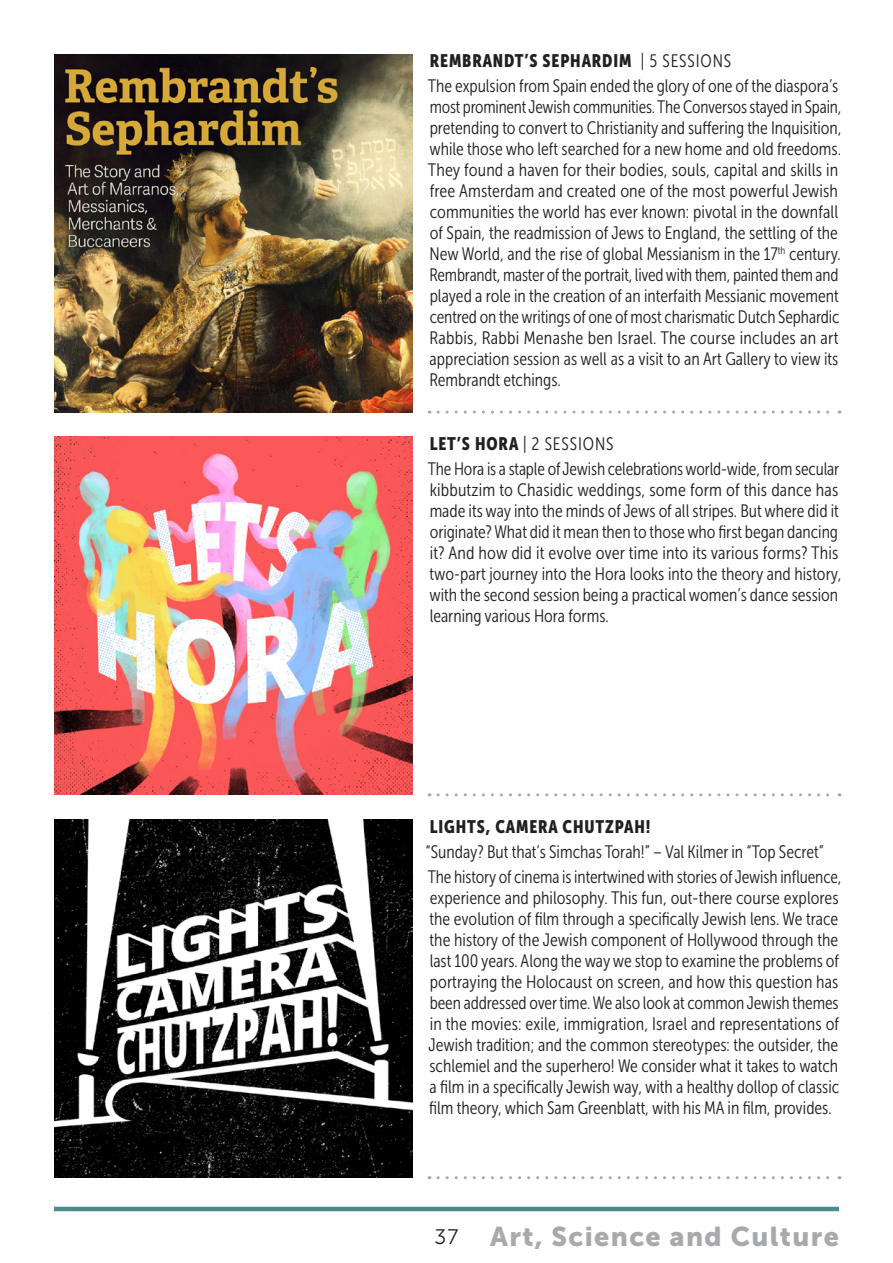
<style>
.page{position:relative;width:893px;height:1263px;background:#fff}
.page>*{position:absolute;margin:0;border:0;box-sizing:border-box;transform-origin:0 0}
.Section_Footer{font:27px "Museo Sans 900";letter-spacing:.05em;color:#a8a9ad}
.Page_Number{font:21px "Museo Sans 300";color:#231f20}
.Course_Copy{font:18px/21px "Museo Sans Cond 300";color:#231f20;scale:.96 1}
.Course_Copy-2{font:18px/21px "Museo Sans Cond 300";color:#231f20}
.Course_header{font:18px "Museo Sans Cond 900";letter-spacing:.05em;color:#231f20}
.Course_header-2{font:18px "Museo Sans Cond 300";letter-spacing:.05em;color:#231f20}
.s1{font-family:"Museo Sans Cond 300"}
.s2{font-family:"Museo Sans Cond 900"}
</style>
<div class="page">
<hr style="left:54px;top:1207px;width:785px;height:4px;background:#4d8b8b">
<svg style="left:438px;top:411px;width:402px;height:3px"></svg>
<svg style="left:438px;top:1176px;width:402px;height:3px"></svg>
<svg style="left:438px;top:793px;width:402px;height:3px"></svg>
<img style="left:54px;top:437px;width:358px;height:358px">
<img style="left:54px;top:820px;width:358px;height:358px">
<img style="left:54px;top:54px;width:358px;height:358px">
<p class="Course_header" style="left:430px;top:50px;width:303px">REMBRANDT’S SEPHARDIM <span class="s1">| 5 SESSIONS</span></p>
<p class="Course_Copy-2" style="left:428px;top:76px;width:415px">The expulsion from Spain ended the glory of one of the diaspora’s most prominent Jewish communities. The Conversos stayed in Spain, pretending to convert to Christianity and suffering the Inquisition, while those who left searched for a new home and old freedoms.<br>They found a haven for their bodies, souls, capital and skills in free Amsterdam and created one of the most powerful Jewish communities the world has ever known: pivotal in the downfall of Spain, the readmission of Jews to England, the settling of the New World, and the rise of global Messianism in the 17<sup>th</sup> century.<br>Rembrandt, master of the portrait, lived with them, painted them and played a role in the creation of an interfaith Messianic movement centred on the writings of one of most charismatic Dutch Sephardic Rabbis, Rabbi Menashe ben Israel. The course includes an art appreciation session as well as a visit to an Art Gallery to view its Rembrandt etchings.</p>
<p class="Course_header-2" style="left:430px;top:434px;width:185px"><span class="s2">LET’S HORA</span> | 2 SESSIONS</p>
<p class="Course_Copy" style="left:428px;top:458px;width:432px">The Hora is a staple of Jewish celebrations world-wide, from secular kibbutzim to Chasidic weddings, some form of this dance has made its way into the minds of Jews of all stripes. But where did it originate? What did it mean then to those who first began dancing it? And how did it evolve over time into its various forms? This two-part journey into the Hora looks into the theory and history, with the second session being a practical women’s dance session learning various Hora forms.</p>
<p class="Course_header" style="left:430px;top:816px;width:222px">LIGHTS, CAMERA CHUTZPAH!</p>
<p class="Course_Copy-2" style="left:425px;top:841px;width:400px">“Sunday? But that’s Simchas Torah!” – Val Kilmer in “Top Secret”</p>
<p class="Course_Copy" style="left:428px;top:866px;width:433px">The history of cinema is intertwined with stories of Jewish influence, experience and philosophy. This fun, out-there course explores the evolution of film through a specifically Jewish lens. We trace the history of the Jewish component of Hollywood through the last 100 years. Along the way we stop to examine the problems of portraying the Holocaust on screen, and how this question has been addressed over time. We also look at common Jewish themes in the movies: exile, immigration, Israel and representations of Jewish tradition; and the common stereotypes: the outsider, the schlemiel and the superhero! We consider what it takes to watch a film in a specifically Jewish way, with a healthy dollop of classic film theory, which Sam Greenblatt, with his MA in film, provides.</p>
<p class="Page_Number" style="left:435px;top:1225px;width:25px">37</p>
<p class="Section_Footer" style="left:490px;top:1221px;width:350px">Art, Science and Culture</p>
</div>
